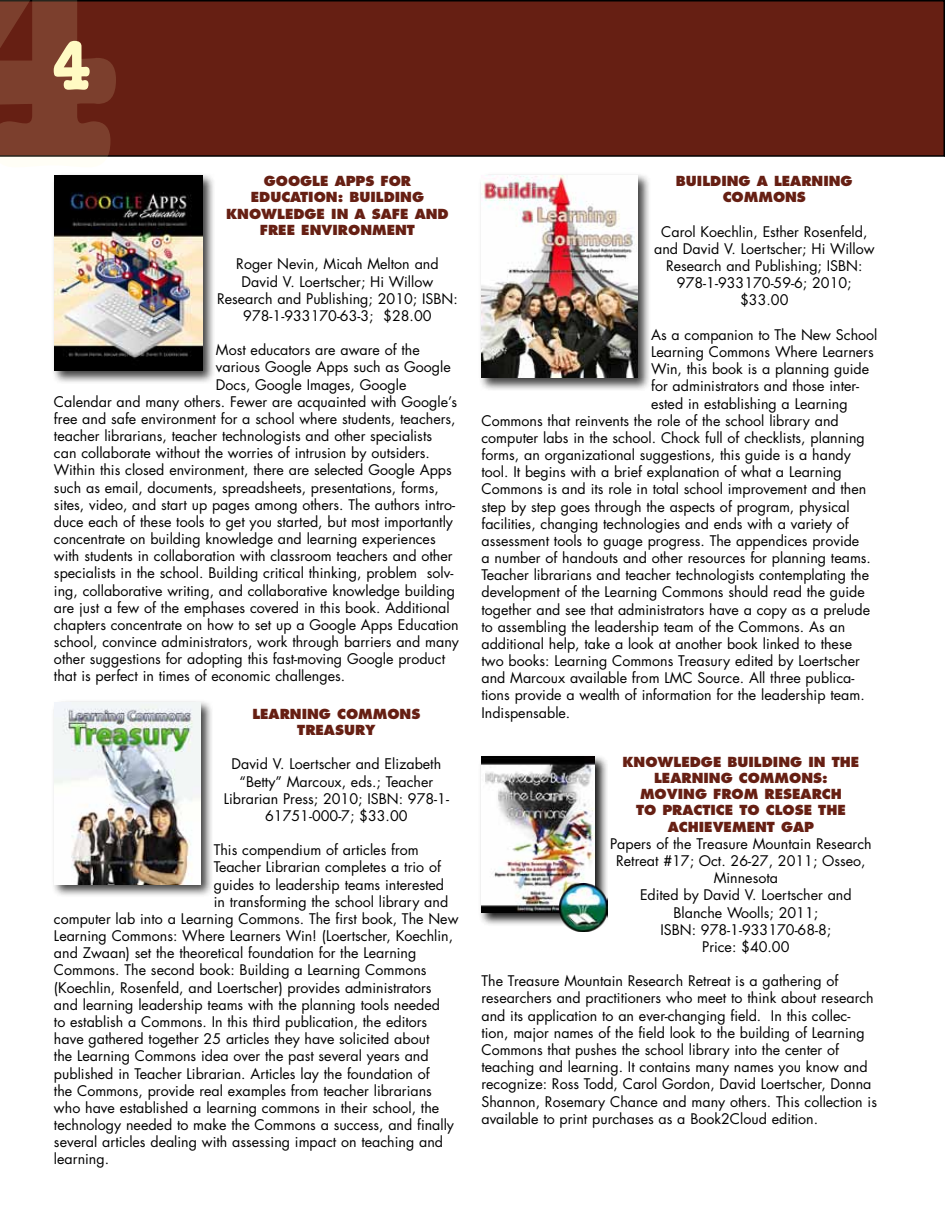
<style>
.page{position:relative;width:945px;height:1215px;background:#fff}
.page>*{position:absolute;margin:0;border:0;box-sizing:border-box;transform-origin:0 0}
.t1{font:700 condensed 343.35px "American Typewriter";color:#fffac3}
.t2{font:700 condensed 72px "American Typewriter";color:#fffac3}
.t3{font:14.25px/17.1px "Futura";color:#000;text-align:center}
.t4{font:800 13.5px/16.2px "Futura";color:#661f13}
</style>
<div class="page">
<div style="left:0;top:0;width:944px;height:157px;background:#661f13"></div>
<svg style="left:944px;top:0;width:1px;height:157px"></svg>
<div style="left:479px;top:173px;width:172px;height:218px;background:#000;opacity:.75"></div>
<img style="left:482px;top:176px;width:156px;height:202px">
<div style="left:51px;top:699px;width:163px;height:199px;background:#000;opacity:.75"></div>
<img style="left:54px;top:702px;width:146px;height:182px">
<div style="left:51px;top:173px;width:165px;height:211px;background:#000;opacity:.75"></div>
<img style="left:54px;top:176px;width:148px;height:195px">
<div style="left:479px;top:754px;width:129px;height:173px;background:#000;opacity:.9"></div>
<img style="left:482px;top:757px;width:113px;height:156px">
<img style="left:559px;top:883px;width:49px;height:49px">
<h1 class="t1" style="left:-54px;top:-222px;width:173px">4</h1>
<h2 class="t2" style="left:54px;top:8px;width:37px">4</h2>
<p class="t4" style="left:226px;top:173px;width:224px;text-align:center">GOOGLE APPS FOR<br>EDUCATION: BUILDING<br>KNOWLEDGE IN A SAFE AND<br>FREE ENVIRONMENT</p>
<p class="t3" style="left:217px;top:255px;width:242px">Roger Nevin, Micah Melton and<br>David V. Loertscher; Hi Willow<br>Research and Publishing; 2010; ISBN:<br>978-1-933170-63-3; $28.00</p>
<p class="t3" style="left:216px;top:341px;width:205px">Most educators are aware of the</p>
<p class="t3" style="left:216px;top:358px;width:236px">various Google Apps such as Google</p>
<p class="t3" style="left:216px;top:376px;width:192px">Docs, Google Images, Google</p>
<p class="t3" style="left:54px;top:393px;width:405px">Calendar and many others. Fewer are acquainted with Google’s</p>
<p class="t3" style="left:54px;top:410px;width:403px">free and safe environment for a school where students, teachers,</p>
<p class="t3" style="left:54px;top:427px;width:380px">teacher librarians, teacher technologists and other specialists</p>
<p class="t3" style="left:54px;top:444px;width:378px">can collaborate without the worries of intrusion by outsiders.</p>
<p class="t3" style="left:54px;top:461px;width:399px">Within this closed environment, there are selected Google Apps</p>
<p class="t3" style="left:54px;top:479px;width:387px">such as email, documents, spreadsheets, presentations, forms,</p>
<p class="t3" style="left:54px;top:496px;width:403px">sites, video, and start up pages among others. The authors intro-</p>
<p class="t3" style="left:54px;top:513px;width:401px">duce each of these tools to get you started, but most importantly</p>
<p class="t3" style="left:54px;top:530px;width:383px">concentrate on building knowledge and learning experiences</p>
<p class="t3" style="left:54px;top:547px;width:400px">with students in collaboration with classroom teachers and other</p>
<p class="t3" style="left:54px;top:564px;width:401px">specialists in the school. Building critical thinking, problem solv-</p>
<p class="t3" style="left:54px;top:582px;width:403px">ing, collaborative writing, and collaborative knowledge building</p>
<p class="t3" style="left:54px;top:599px;width:397px">are just a few of the emphases covered in this book. Additional</p>
<p class="t3" style="left:54px;top:616px;width:406px">chapters concentrate on how to set up a Google Apps Education</p>
<p class="t3" style="left:54px;top:633px;width:407px">school, convince administrators, work through barriers and many</p>
<p class="t3" style="left:54px;top:650px;width:393px">other suggestions for adopting this fast-moving Google product</p>
<p class="t3" style="left:54px;top:667px;width:293px">that is perfect in times of economic challenges.</p>
<p class="t4" style="left:723px;top:173px;width:131px;text-indent:79px">RNING<br>COMMONS</p>
<p class="t3" style="left:654px;top:223px;width:222px">Carol Koechlin, Esther Rosenfeld, and David V. Loertscher; Hi Willow<br>Research and Publishing; ISBN:<br>978-1-933170-59-6; 2010; $33.00</p>
<p class="t3" style="left:651px;top:326px;width:228px">As a companion to The New School</p>
<p class="t3" style="left:651px;top:343px;width:224px">Learning Commons Where Learners</p>
<p class="t3" style="left:651px;top:360px;width:219px">Win, this book is a planning guide</p>
<p class="t3" style="left:651px;top:377px;width:209px">for administrators and those inter-</p>
<p class="t3" style="left:651px;top:395px;width:198px">ested in establishing a Learning</p>
<p class="t3" style="left:481px;top:412px;width:359px">Commons that reinvents the role of the school library and</p>
<p class="t3" style="left:481px;top:429px;width:385px">computer labs in the school. Chock full of checklists, planning</p>
<p class="t3" style="left:481px;top:446px;width:371px">forms, an organizational suggestions, this guide is a handy</p>
<p class="t3" style="left:481px;top:463px;width:362px">tool. It begins with a brief explanation of what a Learning</p>
<p class="t3" style="left:481px;top:480px;width:386px">Commons is and its role in total school improvement and then</p>
<p class="t3" style="left:481px;top:498px;width:370px">step by step goes through the aspects of program, physical</p>
<p class="t3" style="left:481px;top:515px;width:369px">facilities, changing technologies and ends with a variety of</p>
<p class="t3" style="left:481px;top:532px;width:379px">assessment tools to guage progress. The appendices provide</p>
<p class="t3" style="left:481px;top:549px;width:391px">a number of handouts and other resources for planning teams.</p>
<p class="t3" style="left:481px;top:566px;width:389px">Teacher librarians and teacher technologists contemplating the</p>
<p class="t3" style="left:481px;top:583px;width:385px">development of the Learning Commons should read the guide</p>
<p class="t3" style="left:481px;top:601px;width:390px">together and see that administrators have a copy as a prelude</p>
<p class="t3" style="left:481px;top:618px;width:365px">to assembling the leadership team of the Commons. As an</p>
<p class="t3" style="left:481px;top:635px;width:372px">additional help, take a look at another book linked to these</p>
<p class="t3" style="left:481px;top:652px;width:380px">two books: Learning Commons Treasury edited by Loertscher</p>
<p class="t3" style="left:481px;top:669px;width:374px">and Marcoux available from LMC Source. All three publica-</p>
<p class="t3" style="left:481px;top:686px;width:385px">tions provide a wealth of information for the leadership team.</p>
<p class="t4" style="left:676px;top:173px;width:108px">BUILDING A LEA</p>
<p class="t4" style="left:252px;top:706px;width:10px">LEA</p>
<p class="t4" style="left:280px;top:706px;width:142px">RNING COMMONS</p>
<p class="t3" style="left:481px;top:704px;width:90px">Indispensable.</p>
<p class="t4" style="left:297px;top:722px;width:80px">TREASURY</p>
<p class="t3" style="left:224px;top:755px;width:227px">David V. Loertscher and Elizabeth “Betty” Marcoux, eds.; Teacher<br>Librarian Press; 2010; ISBN: 978-1-<br>61751-000-7; $33.00</p>
<p class="t3" style="left:214px;top:841px;width:207px">This compendium of articles from</p>
<p class="t3" style="left:214px;top:858px;width:229px">Teacher Librarian completes a trio of</p>
<p class="t3" style="left:214px;top:876px;width:232px">guides to leadership teams interested</p>
<p class="t3" style="left:214px;top:893px;width:236px">in transforming the school library and</p>
<p class="t3" style="left:54px;top:910px;width:406px">computer lab into a Learning Commons. The first book, The New</p>
<p class="t3" style="left:54px;top:927px;width:401px">Learning Commons: Where Learners Win! (Loertscher, Koechlin,</p>
<p class="t3" style="left:54px;top:944px;width:364px">and Zwaan) set the theoretical foundation for the Learning</p>
<p class="t3" style="left:54px;top:962px;width:374px">Commons. The second book: Building a Learning Commons</p>
<p class="t3" style="left:54px;top:979px;width:379px">(Koechlin, Rosenfeld, and Loertscher) provides administrators</p>
<p class="t3" style="left:54px;top:996px;width:388px">and learning leadership teams with the planning tools needed</p>
<p class="t3" style="left:54px;top:1013px;width:375px">to establish a Commons. In this third publication, the editors</p>
<p class="t3" style="left:54px;top:1030px;width:377px">have gathered together 25 articles they have solicited about</p>
<p class="t3" style="left:54px;top:1047px;width:376px">the Learning Commons idea over the past several years and</p>
<p class="t3" style="left:54px;top:1065px;width:377px">published in Teacher Librarian. Articles lay the foundation of</p>
<p class="t3" style="left:54px;top:1082px;width:379px">the Commons, provide real examples from teacher librarians</p>
<p class="t3" style="left:54px;top:1099px;width:387px">who have established a learning commons in their school, the</p>
<p class="t3" style="left:54px;top:1116px;width:402px">technology needed to make the Commons a success, and finally</p>
<p class="t3" style="left:54px;top:1133px;width:391px">several articles dealing with assessing impact on teaching and</p>
<p class="t3" style="left:54px;top:1150px;width:57px">learning.</p>
<p class="t4" style="left:654px;top:754px;width:205px;text-indent:-32px">KNOWLEDGE BUILDING IN THE<br>LEA</p>
<p class="t4" style="left:681px;top:770px;width:148px">RNING COMMONS:</p>
<p class="t4" style="left:640px;top:786px;width:203px">MOVING FROM RESEARCH</p>
<p class="t4" style="left:636px;top:802px;width:210px">TO PRACTICE TO CLOSE THE</p>
<p class="t4" style="left:668px;top:819px;width:148px">ACHIEVEMENT GAP</p>
<p class="t3" style="left:610px;top:835px;width:263px">Papers of the Treasure Mountain Research</p>
<p class="t3" style="left:616px;top:852px;width:251px">Retreat #17; Oct. 26-27, 2011; Osseo,</p>
<p class="t3" style="left:714px;top:869px;width:66px">Minnesota</p>
<p class="t3" style="left:640px;top:886px;width:213px">Edited by David V. Loertscher and</p>
<p class="t3" style="left:674px;top:904px;width:146px">Blanche Woolls; 2011;</p>
<p class="t3" style="left:660px;top:921px;width:172px">ISBN: 978-1-933170-68-8;</p>
<p class="t3" style="left:702px;top:938px;width:89px">Price: $40.00</p>
<p class="t3" style="left:481px;top:972px;width:397px;text-align:left">The Treasure Mountain Research Retreat is a gathering of researchers and practitioners who meet to think about research and its application to an ever-changing field. In this collec&shy;tion, major names of the field look to the building of Learning Commons that pushes the school library into the center of teaching and learning. It contains many names you know and recognize: Ross Todd, Carol Gordon, David Loertscher, Donna Shannon, Rosemary Chance and many others. This collection is available to print purchases as a Book2Cloud edition.</p>
</div>
